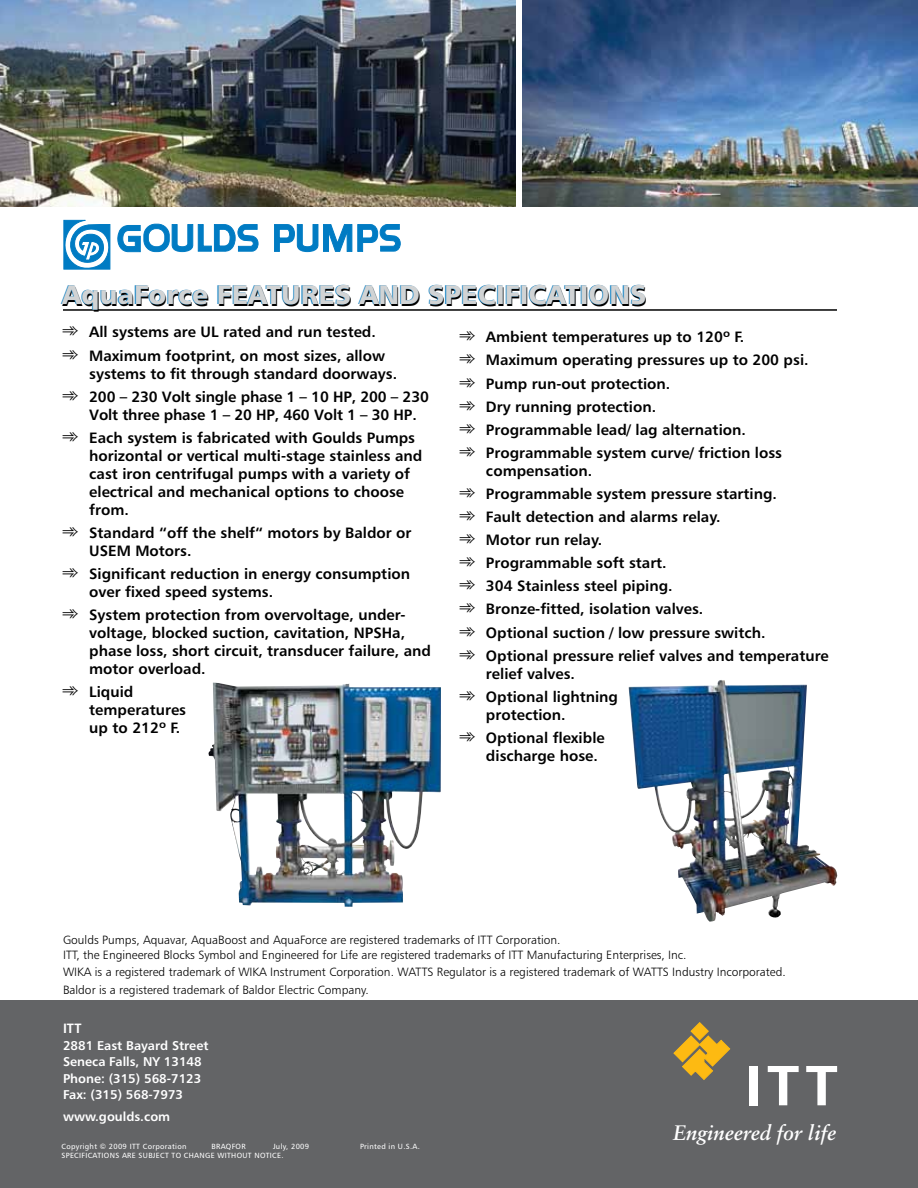
<style>
.page{position:relative;width:918px;height:1188px;background:#fff}
.page>*{position:absolute;margin:0;border:0;box-sizing:border-box;transform-origin:0 0}
.t1{font:56.7px "Humanist 777 BT Bold B";color:#fff;scale:1.08 1}
.t2{font:27px "Humanist 777 BT Black B";color:#000}
.t3{font:italic 700 21px "Class Garamnd";color:#fff}
.t4{font:15px/23.1px "Humanist 777 BT Bold B";color:#000}
.t5{font:13.5px "Humanist 777 BT Bold B";color:#fff}
.t6{font:12.75px/16.5px "Humanist 777 BT Bold B";color:#fff}
.t7{font:12px/14.4px "Humanist 777 BT Light B";color:#000}
.t8{font:7.5px "Humanist 777 BT Roman B";letter-spacing:.04em;color:#fff}
</style>
<div class="page">
<img style="left:208px;top:682px;width:233px;height:225px">
<div style="left:0;top:1000px;width:918px;height:188px;background:#636466"></div>
<hr style="left:63px;top:309px;width:774px;height:2px;background:#000">
<img style="left:629px;top:680px;width:209px;height:242px">
<svg style="left:674px;top:1022px;width:56px;height:58px"></svg>
<img style="left:0;top:0;width:516px;height:207px">
<img style="left:522px;top:0;width:396px;height:207px">
<svg style="left:63px;top:220px;width:195px;height:50px"></svg>
<svg style="left:358px;top:224px;width:42px;height:28px"></svg>
<svg style="left:274px;top:224px;width:78px;height:28px"></svg>
<h2 class="t2" style="left:63px;top:279px;width:586px">AquaForce FEATURES AND SPECIFICATIONS</h2>
<p class="t4" style="left:459px;top:325px;width:351px">➾ Ambient temperatures up to 120º F.<br>➾ Maximum operating pressures up to 200 psi. ➾ Pump run-out protection.<br>➾ Dry running protection.<br>➾ Programmable lead/ lag alternation.<br>➾ Programmable system curve/ friction loss</p>
<p class="t4" style="left:459px;top:459px;width:371px;text-indent:27px">compensation.<br>➾ Programmable system pressure starting.<br>➾ Fault detection and alarms relay.<br>➾ Motor run relay.<br>➾ Programmable soft start.<br>➾ 304 Stainless steel piping.<br>➾ Bronze-fitted, isolation valves.<br>➾ Optional suction / low pressure switch.<br>➾ Optional pressure relief valves and temperature</p>
<p class="t4" style="left:459px;top:662px;width:161px;text-indent:27px">relief valves.<br>➾ Optional lightning</p>
<p class="t4" style="left:459px;top:703px;width:147px;text-indent:27px">protection.<br>➾ Optional flexible</p>
<p class="t4" style="left:486px;top:744px;width:113px">discharge hose.</p>
<p class="t4" style="left:62px;top:320px;width:324px">➾ All systems are UL rated and run tested. ➾ Maximum footprint, on most sizes, allow</p>
<p class="t4" style="left:62px;top:361px;width:368px;text-align:center">systems to fit through standard doorways.<br>➾ 200 – 230 Volt single phase 1 – 10 HP, 200 – 230</p>
<p class="t4" style="left:62px;top:402px;width:356px;text-align:right">Volt three phase 1 – 20 HP, 460 Volt 1 – 30 HP.<br>➾ Each system is fabricated with Goulds Pumps</p>
<p class="t4" style="left:89px;top:446px;width:335px;line-height:18px">horizontal or vertical multi-stage stainless and cast iron centrifugal pumps with a variety of electrical and mechanical options to choose from.</p>
<p class="t4" style="left:89px;top:523px;width:324px;line-height:18px;text-indent:-27px">➾ Standard “off the shelf“ motors by Baldor or<br>USEM Motors.</p>
<p class="t4" style="left:89px;top:564px;width:322px;line-height:18px;text-indent:-27px">➾ Significant reduction in energy consumption over fixed speed systems.</p>
<p class="t4" style="left:89px;top:605px;width:343px;line-height:18px;text-indent:-27px">➾ System protection from overvoltage, under&shy;voltage, blocked suction, cavitation, NPSHa, phase loss, short circuit, transducer failure, and motor overload.</p>
<p class="t4" style="left:89px;top:683px;width:98px;line-height:18px;text-indent:-27px">➾ Liquid temperatures up to 212º F.</p>
<p class="t7" style="left:63px;top:933px;width:625px">Goulds Pumps, Aquavar, AquaBoost and AquaForce are registered trademarks of ITT Corporation.<br>ITT, the Engineered Blocks Symbol and Engineered for Life are registered trademarks of ITT Manufacturing Enterprises, Inc.</p>
<p class="t7" style="left:63px;top:963px;width:724px;line-height:17.4px">WIKA is a registered trademark of WIKA Instrument Corporation. WATTS Regulator is a registered trademark of WATTS Industry Incorporated.<br>Baldor is a registered trademark of Baldor Electric Company.</p>
<p class="t5" style="left:63px;top:1020px;width:20px">ITT</p>
<p class="t6" style="left:63px;top:1037px;width:147px">2881 East Bayard Street<br>Seneca Falls, NY 13148<br>Phone: (315) 568-7123<br>Fax: (315) 568-7973</p>
<p class="t6" style="left:63px;top:1108px;width:109px">www.goulds.com</p>
<p class="t8" style="left:62px;top:1142px;width:126px">Copyright © 2009 ITT Corporation</p>
<p class="t8" style="left:212px;top:1142px;width:36px">BRAQFOR</p>
<p class="t8" style="left:273px;top:1142px;width:38px">July, 2009</p>
<p class="t8" style="left:360px;top:1142px;width:62px">Printed in U.S.A.</p>
<p class="t8" style="left:62px;top:1151px;width:224px">SPECIFICATIONS ARE SUBJECT TO CHANGE WITHOUT NOTICE.</p>
<h1 class="t1" style="left:744px;top:1050px;width:88px">ITT</h1>
<h3 class="t3" style="left:673px;top:1119px;width:165px">Engineered for life</h3>
</div>
